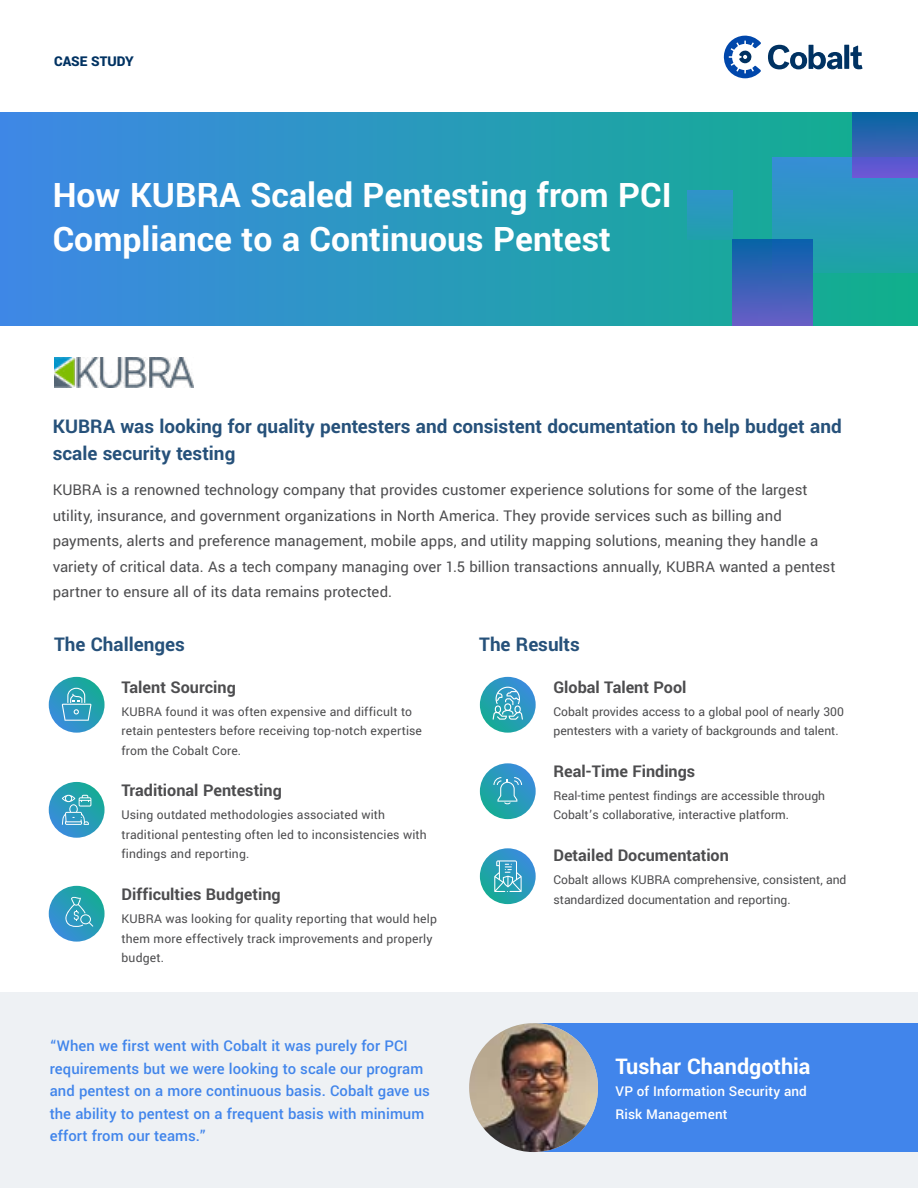
<style>
.page{position:relative;width:918px;height:1188px;background:#fff}
.page>*{position:absolute;margin:0;border:0;box-sizing:border-box;transform-origin:0 0}
.t1{font:700 37.5px/43.5px "Yantramanav";color:#fff}
.t2{font:700 24px "Yantramanav";color:#fff}
.t3{font:700 21px/27px "Yantramanav";color:#26517a}
.t4{font:700 18px "Yantramanav";color:#4d4d4f}
.t5{font:16.5px/25.5px "Yantramanav";letter-spacing:.005em;color:#4d4d4f}
.t6{font:500 16.5px/22.5px "Yantramanav";letter-spacing:.005em;color:#4185eb}
.t7{font:500 15px/22.5px "Yantramanav";letter-spacing:.01em;color:#fff}
.t8{font:900 15px "Yantramanav";color:#003262}
.t9{font:13.5px/19.5px "Yantramanav";color:#4d4d4f}
</style>
<div class="page">
<div style="left:0;top:113px;width:918px;height:212px;background:linear-gradient(to right,#3e87e6,#11ae8c)"></div>
<div style="left:773px;top:158px;width:145px;height:114px;background:linear-gradient(to bottom,#368ed6,#1ca4a4)"></div>
<div style="left:687px;top:191px;width:46px;height:48px;background:linear-gradient(to bottom,#3093c9,#20a0ac)"></div>
<div style="left:733px;top:240px;width:80px;height:85px;background:linear-gradient(to bottom,#0862a9,#675fc5)"></div>
<div style="left:853px;top:113px;width:65px;height:65px;background:linear-gradient(to bottom,#02699b,#7156d7)"></div>
<svg style="left:724px;top:36px;width:37px;height:42px"></svg>
<svg style="left:850px;top:45px;width:12px;height:24px"></svg>
<svg style="left:768px;top:45px;width:74px;height:24px"></svg>
<div style="left:844px;top:45px;width:5px;height:24px;background:#003262"></div>
<img style="left:54px;top:357px;width:140px;height:30px">
<svg style="left:49px;top:677px;width:56px;height:56px;background:#2e9eba"></svg>
<svg style="left:480px;top:677px;width:56px;height:56px"></svg>
<svg style="left:49px;top:782px;width:56px;height:56px;background:#2e9eba"></svg>
<svg style="left:480px;top:763px;width:56px;height:56px;background:#2d9eba"></svg>
<svg style="left:49px;top:886px;width:56px;height:56px;background:#2f9dbc"></svg>
<svg style="left:480px;top:848px;width:56px;height:56px;background:#2d9eba"></svg>
<div style="left:0;top:993px;width:918px;height:195px;background:#eef1f4"></div>
<div style="left:534px;top:1023px;width:384px;height:129px;background:#4185eb"></div>
<img style="left:469px;top:1023px;width:129px;height:129px;border-radius:64px">
<svg style="left:62px;top:795px;width:29px;height:30px"></svg>
<svg style="left:62px;top:688px;width:29px;height:33px"></svg>
<svg style="left:65px;top:896px;width:28px;height:31px"></svg>
<svg style="left:493px;top:687px;width:30px;height:33px"></svg>
<svg style="left:494px;top:860px;width:28px;height:32px"></svg>
<svg style="left:493px;top:777px;width:29px;height:27px"></svg>
<p class="t8" style="left:54px;top:52px;width:81px">CASE STUDY</p>
<h1 class="t1" style="left:53px;top:175px;width:620px">How KUBRA Scaled Pentesting from PCI<br>Compliance to a Continuous Pentest</h1>
<h3 class="t3" style="left:53px;top:414px;width:790px">KUBRA was looking for quality pentesters and consistent documentation to help budget and scale security testing</h3>
<p class="t5" style="left:53px;top:478px;width:784px">KUBRA is a renowned technology company that provides customer experience solutions for some of the largest utility, insurance, and government organizations in North America. They provide services such as billing and payments, alerts and preference management, mobile apps, and utility mapping solutions, meaning they handle a variety of critical data. As a tech company managing over 1.5 billion transactions annually, KUBRA wanted a pentest partner to ensure all of its data remains protected.</p>
<h3 class="t3" style="left:54px;top:631px;width:132px">The Challenges</h3>
<h3 class="t4" style="left:122px;top:676px;width:116px">Talent Sourcing</h3>
<p class="t9" style="left:122px;top:702px;width:302px">KUBRA found it was often expensive and difficult to retain pentesters before receiving top-notch expertise from the Cobalt Core.</p>
<h3 class="t4" style="left:122px;top:780px;width:162px">Traditional Pentesting</h3>
<p class="t9" style="left:122px;top:806px;width:307px">Using outdated methodologies associated with traditional pentesting often led to inconsistencies with findings and reporting.</p>
<h3 class="t4" style="left:122px;top:884px;width:161px">Difficulties Budgeting</h3>
<p class="t9" style="left:122px;top:910px;width:317px">KUBRA was looking for quality reporting that would help them more effectively track improvements and properly budget.</p>
<p class="t6" style="left:50px;top:1035px;width:382px">“When we first went with Cobalt it was purely for PCI requirements but we were looking to scale our program and pentest on a more continuous basis. Cobalt gave us the ability to pentest on a frequent basis with minimum effort from our teams.”</p>
<h3 class="t3" style="left:479px;top:631px;width:102px">The Results</h3>
<h3 class="t4" style="left:554px;top:676px;width:135px">Global Talent Pool</h3>
<p class="t9" style="left:554px;top:702px;width:292px">Cobalt provides access to a global pool of nearly 300 pentesters with a variety of backgrounds and talent.</p>
<h3 class="t4" style="left:554px;top:760px;width:143px">Real-Time Findings</h3>
<p class="t9" style="left:554px;top:786px;width:273px">Real-time pentest findings are accessible through<br>Cobalt’s collaborative, interactive platform.</p>
<h3 class="t4" style="left:554px;top:845px;width:177px">Detailed Documentation</h3>
<p class="t9" style="left:554px;top:871px;width:295px">Cobalt allows KUBRA comprehensive, consistent, and standardized documentation and reporting.</p>
<h2 class="t2" style="left:616px;top:1051px;width:196px">Tushar Chandgothia</h2>
<p class="t7" style="left:616px;top:1080px;width:193px">VP of Information Security and<br>Risk Management</p>
</div>
